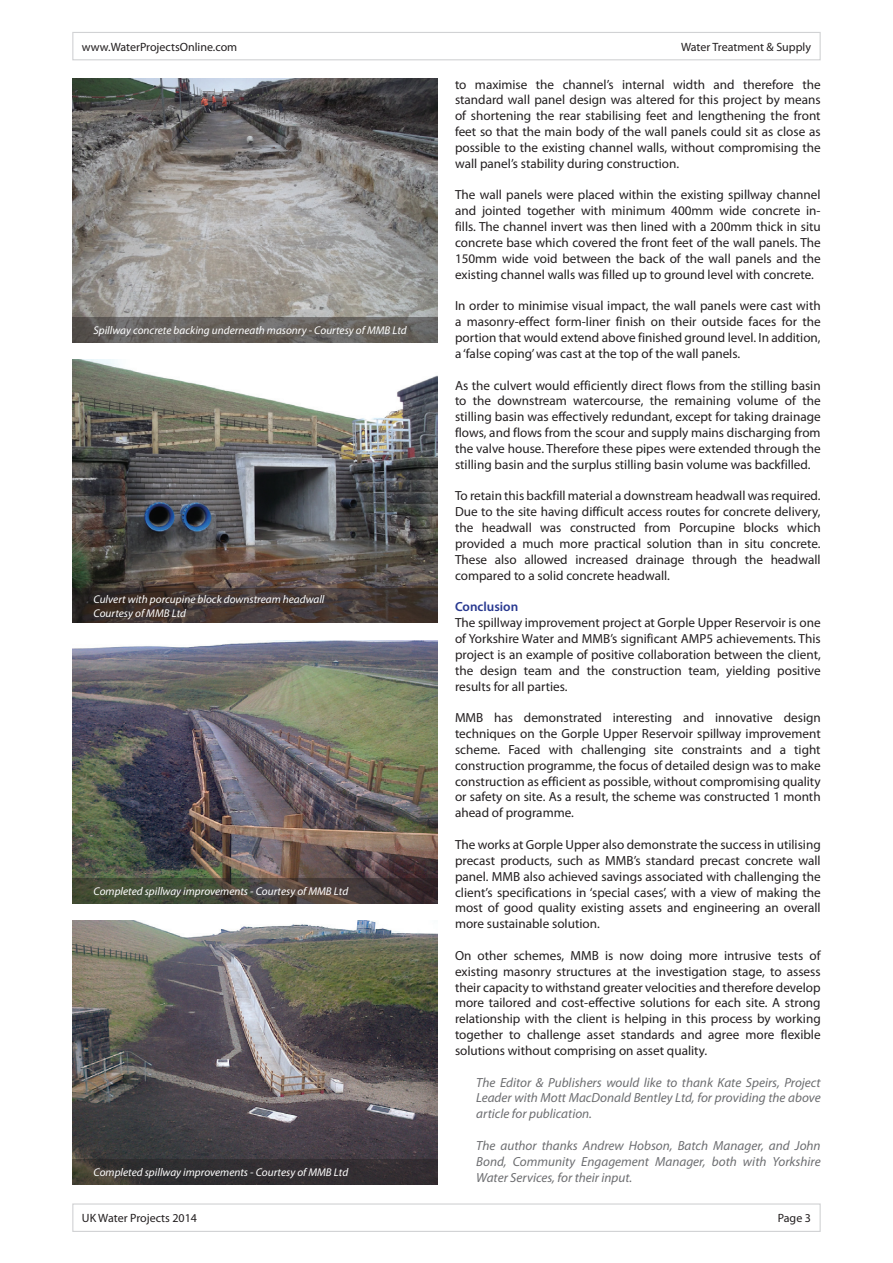
<style>
.page{position:relative;width:893px;height:1263px;background:#fff}
.page>*{position:absolute;margin:0;border:0;box-sizing:border-box;transform-origin:0 0}
.t1{font:13.2px/15.9px "Myriad Pro";color:#231f20;text-align:justify}
.t2{font:italic 13.2px/15.9px "Myriad Pro";color:#6c6d70;text-align:justify}
.t3{font:600 13.2px "Myriad Pro";color:#283890}
.t4{font:12px "Myriad Pro";color:#231f20}
.t5{font:italic 11.25px/13.5px "Myriad Pro";color:#fff}
</style>
<div class="page">
<div style="left:72px;top:32px;width:749px;height:28px;border:1px solid #d1d2d4"></div>
<div style="left:72px;top:1203px;width:749px;height:29px;border:1px solid #d1d2d4"></div>
<img style="left:72px;top:79px;width:366px;height:238px">
<svg style="left:72px;top:317px;width:366px;height:25px;background:#65625e"></svg>
<img style="left:72px;top:359px;width:366px;height:230px">
<svg style="left:72px;top:589px;width:366px;height:34px;background:#403532"></svg>
<img style="left:72px;top:640px;width:366px;height:238px">
<svg style="left:72px;top:878px;width:366px;height:26px;background:#454238"></svg>
<img style="left:72px;top:921px;width:366px;height:238px">
<svg style="left:72px;top:1159px;width:366px;height:25px;background:#343031"></svg>
<p class="t4" style="left:82px;top:39px;width:157px">www.WaterProjectsOnline.com</p>
<p class="t4" style="left:681px;top:39px;width:131px">Water Treatment &amp; Supply</p>
<p class="t5" style="left:94px;top:323px;width:315px">Spillway concrete backing underneath masonry - Courtesy of MMB Ltd</p>
<p class="t5" style="left:94px;top:593px;width:232px">Culvert with porcupine block downstream headwall<br>Courtesy of MMB Ltd</p>
<p class="t5" style="left:94px;top:884px;width:256px">Completed spillway improvements - Courtesy of MMB Ltd</p>
<p class="t5" style="left:94px;top:1165px;width:256px">Completed spillway improvements - Courtesy of MMB Ltd</p>
<p class="t1" style="left:455px;top:76px;width:367px">to maximise the channel’s internal width and therefore the standard wall panel design was altered for this project by means of shortening the rear stabilising feet and lengthening the front feet so that the main body of the wall panels could sit as close as possible to the existing channel walls, without compromising the wall panel’s stability during construction.</p>
<p class="t1" style="left:455px;top:187px;width:367px">The wall panels were placed within the existing spillway channel and jointed together with minimum 400mm wide concrete in&shy;fills. The channel invert was then lined with a 200mm thick in situ concrete base which covered the front feet of the wall panels. The 150mm wide void between the back of the wall panels and the existing channel walls was filled up to ground level with concrete.</p>
<p class="t1" style="left:455px;top:298px;width:367px">In order to minimise visual impact, the wall panels were cast with a masonry-effect form-liner finish on their outside faces for the portion that would extend above finished ground level. In addition, a ‘false coping’ was cast at the top of the wall panels.</p>
<p class="t1" style="left:455px;top:377px;width:367px">As the culvert would efficiently direct flows from the stilling basin to the downstream watercourse, the remaining volume of the stilling basin was effectively redundant, except for taking drainage flows, and flows from the scour and supply mains discharging from the valve house. Therefore these pipes were extended through the stilling basin and the surplus stilling basin volume was backfilled.</p>
<p class="t1" style="left:455px;top:488px;width:367px">To retain this backfill material a downstream headwall was required.<br>Due to the site having difficult access routes for concrete delivery, the headwall was constructed from Porcupine blocks which provided a much more practical solution than in situ concrete.<br>These also allowed increased drainage through the headwall compared to a solid concrete headwall.</p>
<p class="t3" style="left:455px;top:598px;width:65px">Conclusion</p>
<p class="t1" style="left:455px;top:615px;width:367px">The spillway improvement project at Gorple Upper Reservoir is one of Yorkshire Water and MMB’s significant AMP5 achievements. This project is an example of positive collaboration between the client, the design team and the construction team, yielding positive results for all parties.</p>
<p class="t1" style="left:455px;top:710px;width:367px">MMB has demonstrated interesting and innovative design techniques on the Gorple Upper Reservoir spillway improvement scheme. Faced with challenging site constraints and a tight construction programme, the focus of detailed design was to make construction as efficient as possible, without compromising quality or safety on site. As a result, the scheme was constructed 1 month ahead of programme.</p>
<p class="t1" style="left:455px;top:836px;width:367px">The works at Gorple Upper also demonstrate the success in utilising precast products, such as MMB’s standard precast concrete wall panel. MMB also achieved savings associated with challenging the client’s specifications in ‘special cases’, with a view of making the most of good quality existing assets and engineering an overall more sustainable solution.</p>
<p class="t1" style="left:455px;top:947px;width:367px">On other schemes, MMB is now doing more intrusive tests of existing masonry structures at the investigation stage, to assess their capacity to withstand greater velocities and therefore develop more tailored and cost-effective solutions for each site. A strong relationship with the client is helping in this process by working together to challenge asset standards and agree more flexible solutions without comprising on asset quality.</p>
<p class="t2" style="left:476px;top:1074px;width:346px">The Editor &amp; Publishers would like to thank Kate Speirs, Project Leader with Mott MacDonald Bentley Ltd, for providing the above article for publication.</p>
<p class="t2" style="left:476px;top:1137px;width:346px">The author thanks Andrew Hobson, Batch Manager, and John Bond, Community Engagement Manager, both with Yorkshire Water Services, for their input.</p>
<p class="t4" style="left:82px;top:1211px;width:117px">UK Water Projects 2014</p>
<p class="t4" style="left:778px;top:1211px;width:35px">Page 3</p>
</div>
